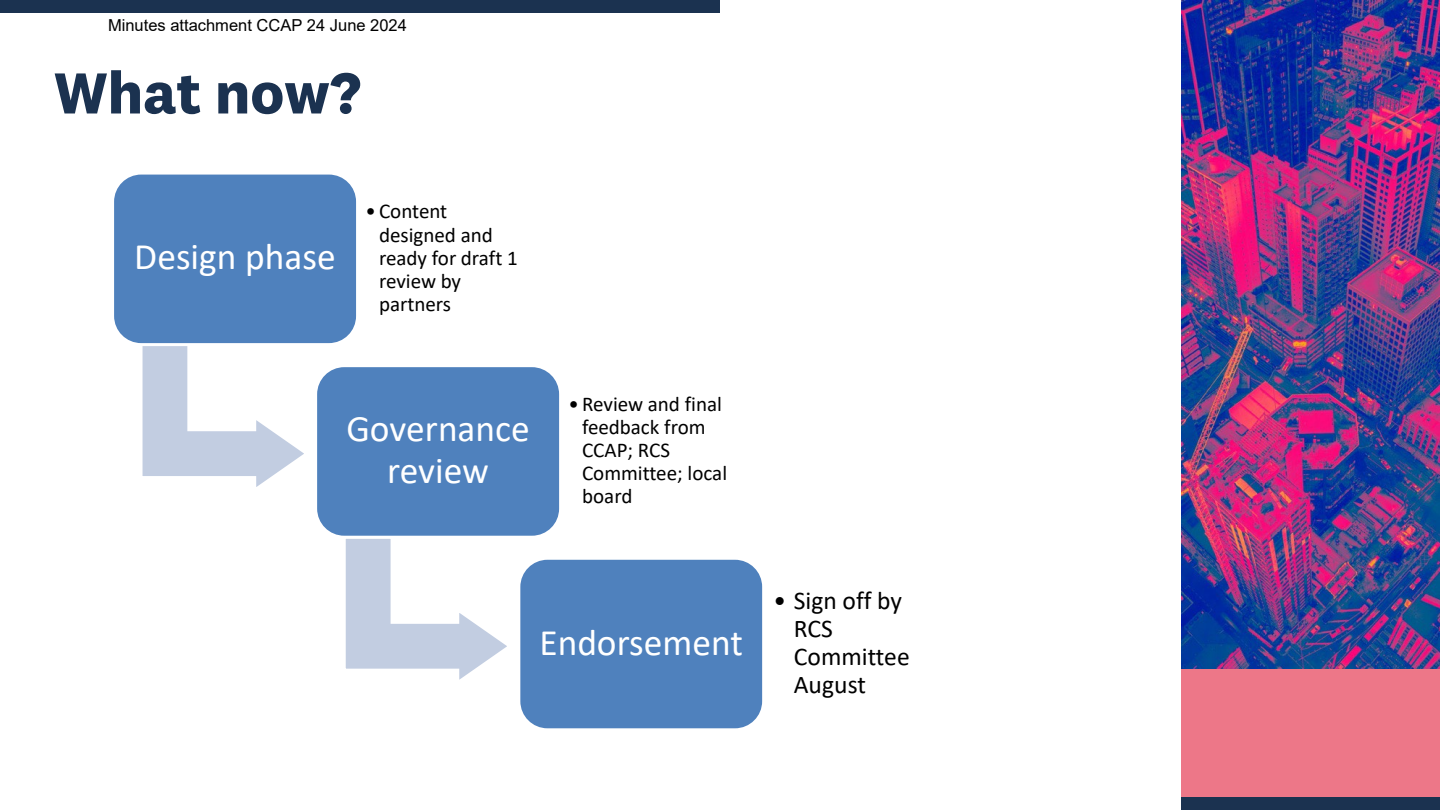
<style>
.page{position:relative;width:1440px;height:810px;background:#fff}
.page>*{position:absolute;margin:0;border:0;box-sizing:border-box;transform-origin:0 0}
.t1{font:700 60px "National 2";letter-spacing:-.005em;color:#1b3250}
.t2{font:37.5px/41.2px "Calibri";color:#fff;text-align:center}
.t3{font:25.5px/27.9px "Calibri";color:#000}
.t4{font:21px/23.1px "Calibri";letter-spacing:-.005em;color:#000}
.t5{font:16.5px "Arial";color:#000}
</style>
<div class="page">
<div style="left:1181px;top:669px;width:259px;height:128px;background:#ed7788"></div>
<img style="left:1181px;top:1px;width:259px;height:668px">
<div style="left:1181px;top:797px;width:259px;height:13px;background:#1b3250"></div>
<div style="left:0;top:0;width:720px;height:13px;background:#1b3250"></div>
<svg style="left:142px;top:346px;width:162px;height:141px"></svg>
<div style="left:111px;top:172px;width:248px;height:174px;background:#4f81bd;border:3px solid #fff;border-radius:29px"></div>
<svg style="left:345px;top:539px;width:162px;height:141px"></svg>
<div style="left:314px;top:364px;width:248px;height:175px;background:#4f81bd;border:3px solid #fff;border-radius:29px"></div>
<div style="left:517px;top:557px;width:248px;height:174px;background:#4f81bd;border:3px solid #fff;border-radius:29px"></div>
<p class="t5" style="left:108px;top:14px;width:300px">Minutes attachment CCAP 24 June 2024</p>
<h2 class="t1" style="left:54px;top:56px;width:309px">What now?</h2>
<p class="t2" style="left:134px;top:235px;width:203px">Design phase</p>
<p class="t4" style="left:379px;top:199px;width:140px;text-indent:-13px">• Content designed and ready for draft 1 review by partners</p>
<p class="t2" style="left:346px;top:407px;width:185px">Governance review</p>
<p class="t4" style="left:582px;top:392px;width:147px;text-indent:-13px">• Review and final feedback from<br>CCAP; RCS<br>Committee; local board</p>
<p class="t2" style="left:539px;top:621px;width:205px">Endorsement</p>
<p class="t3" style="left:794px;top:586px;width:117px;text-indent:-20px">• Sign off by<br>RCS<br>Committee<br>August</p>
</div>
